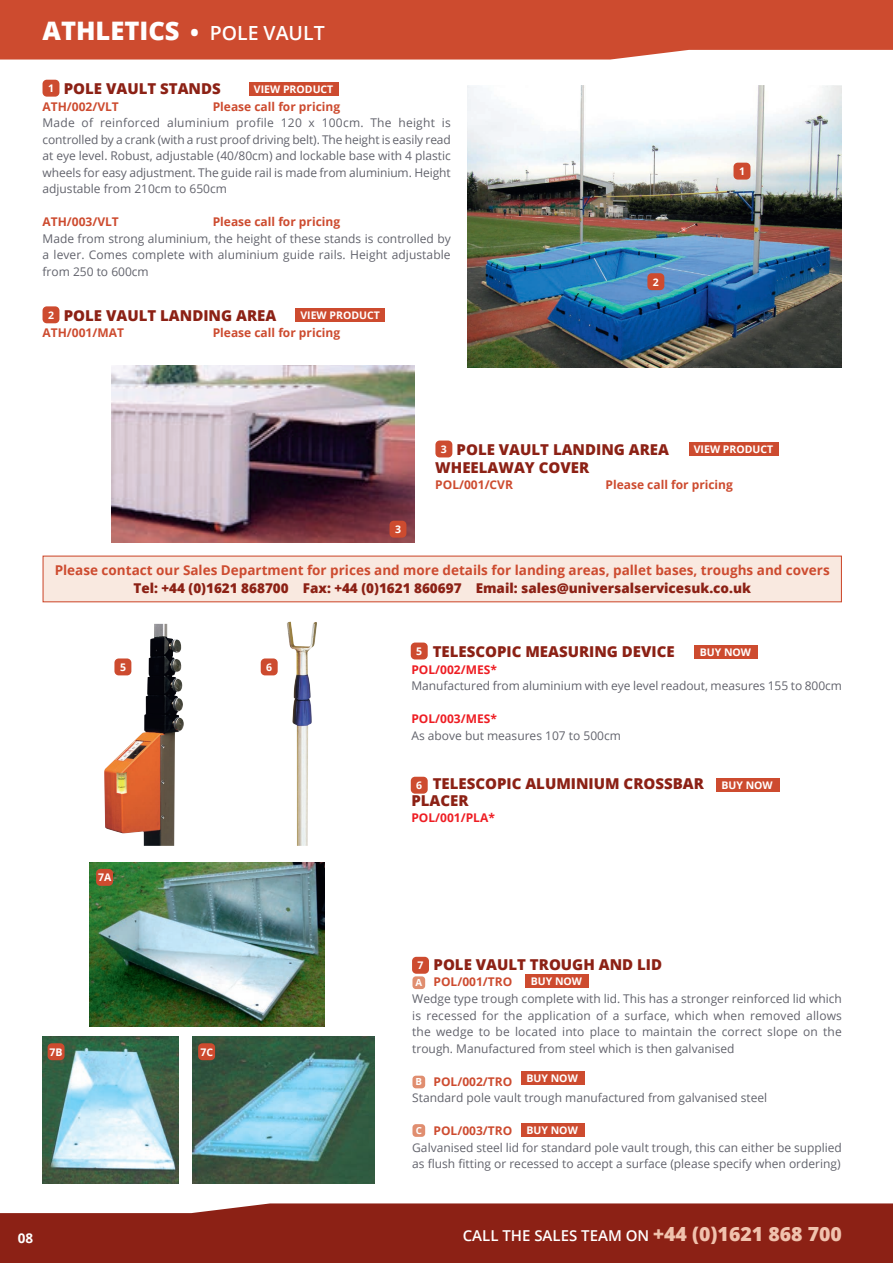
<style>
.page{position:relative;width:893px;height:1263px;background:#fff}
.page>*{position:absolute;margin:0;border:0;box-sizing:border-box;transform-origin:0 0}
.t1{font:800 25.5px "Open Sans";color:#fff}
.t2{font:800 15px/16.5px "Open Sans";color:#8c2115}
.t3{font:600 15px "Open Sans";color:#fff}
.t4{font:700 13.5px "Open Sans";color:#cd4b2f}
.t5{font:800 13.5px "Open Sans";color:#8c2115}
.t6{font:700 13.5px "Open Sans";color:#fff}
.t7{font:12px/16.5px "Open Sans";color:#62636c;text-align:justify}
.t8{font:700 12px "Open Sans";color:#cd4b2f}
.t9{font:700 12px "Open Sans";color:#ee1d23}
.t10{font:700 10.5px "Open Sans";color:#fff}
.t11{font:700 9.75px "Open Sans";color:#fff}
.s1{font-size:21px}
.s2{font-weight:600;font-size:19.5px}
.s3{font-weight:800;font-size:19.5px;color:#f0c2ad}
</style>
<div class="page">
<div style="left:0;top:1203px;width:893px;height:60px;background:#8c2115"></div>
<div style="left:0;top:0;width:893px;height:60px;background:#cd4b2f"></div>
<img style="left:468px;top:85px;width:374px;height:283px">
<img style="left:112px;top:365px;width:302px;height:178px">
<div style="left:43px;top:556px;width:798px;height:46px;background:#f9e9e0"></div>
<div style="left:43px;top:556px;width:799px;height:46px;border:1px solid #cd4b2f"></div>
<img style="left:287px;top:621px;width:30px;height:225px">
<img style="left:104px;top:624px;width:80px;height:222px">
<img style="left:90px;top:863px;width:234px;height:164px">
<img style="left:193px;top:1037px;width:181px;height:146px">
<img style="left:43px;top:1037px;width:136px;height:146px">
<div style="left:43px;top:80px;width:16px;height:17px;background:#cd4b2f;border-radius:4px"></div>
<div style="left:43px;top:306px;width:16px;height:17px;background:#cd4b2f;border-radius:4px"></div>
<div style="left:733px;top:163px;width:17px;height:17px;background:#cd4b2f;border-radius:4px"></div>
<div style="left:647px;top:273px;width:17px;height:17px;background:#cd4b2f;border-radius:4px"></div>
<div style="left:435px;top:440px;width:17px;height:17px;background:#cd4b2f;border-radius:4px"></div>
<div style="left:389px;top:521px;width:17px;height:17px;background:#cd4b2f;border-radius:4px"></div>
<div style="left:114px;top:658px;width:17px;height:17px;background:#cd4b2f;border-radius:4px"></div>
<div style="left:261px;top:658px;width:17px;height:17px;background:#cd4b2f;border-radius:4px"></div>
<div style="left:411px;top:642px;width:17px;height:17px;background:#cd4b2f;border-radius:4px"></div>
<div style="left:411px;top:777px;width:17px;height:17px;background:#cd4b2f;border-radius:4px"></div>
<div style="left:412px;top:957px;width:17px;height:17px;background:#cd4b2f;border-radius:4px"></div>
<div style="left:96px;top:869px;width:17px;height:17px;background:#cd4b2f;border-radius:4px"></div>
<div style="left:48px;top:1043px;width:17px;height:17px;background:#cd4b2f;border-radius:4px"></div>
<div style="left:198px;top:1043px;width:17px;height:17px;background:#cd4b2f;border-radius:4px"></div>
<div style="left:412px;top:976px;width:13px;height:13px;background:#e08e70;border-radius:3px"></div>
<div style="left:412px;top:1076px;width:13px;height:12px;background:#e08e70;border-radius:3px"></div>
<div style="left:412px;top:1124px;width:13px;height:13px;background:#e08e70;border-radius:3px"></div>
<div style="left:694px;top:646px;width:63px;height:13px;background:#cd4b2f"></div>
<div style="left:716px;top:778px;width:63px;height:13px;background:#cd4b2f"></div>
<div style="left:525px;top:975px;width:63px;height:13px;background:#cd4b2f"></div>
<div style="left:521px;top:1071px;width:63px;height:14px;background:#cd4b2f"></div>
<div style="left:521px;top:1124px;width:63px;height:13px;background:#cd4b2f"></div>
<div style="left:249px;top:82px;width:89px;height:13px;background:#cd4b2f"></div>
<div style="left:296px;top:309px;width:89px;height:13px;background:#cd4b2f"></div>
<div style="left:689px;top:443px;width:89px;height:13px;background:#cd4b2f"></div>
<h1 class="t1" style="left:43px;top:11px;width:284px">ATHLETICS <span class="s1">•</span> <span class="s2">POLE VAULT</span></h1>
<p class="t2" style="left:64px;top:80px;width:159px">POLE VAULT STANDS</p>
<p class="t8" style="left:43px;top:98px;width:78px">ATH/002/VLT</p>
<p class="t8" style="left:213px;top:98px;width:129px">Please call for pricing</p>
<p class="t7" style="left:43px;top:114px;width:410px">Made of reinforced aluminium profile 120 x 100cm. The height is controlled by a crank (with a rust proof driving belt). The height is easily read at eye level. Robust, adjustable (40/80cm) and lockable base with 4 plastic wheels for easy adjustment. The guide rail is made from aluminium. Height adjustable from 210cm to 650cm</p>
<p class="t8" style="left:43px;top:213px;width:78px">ATH/003/VLT</p>
<p class="t8" style="left:213px;top:213px;width:129px">Please call for pricing</p>
<p class="t7" style="left:43px;top:230px;width:410px">Made from strong aluminium, the height of these stands is controlled by a lever. Comes complete with aluminium guide rails. Height adjustable from 250 to 600cm</p>
<p class="t2" style="left:64px;top:306px;width:214px">POLE VAULT LANDING AREA</p>
<p class="t8" style="left:43px;top:324px;width:83px">ATH/001/MAT</p>
<p class="t8" style="left:213px;top:324px;width:129px">Please call for pricing</p>
<p class="t10" style="left:48px;top:81px;width:7px">1</p>
<p class="t10" style="left:254px;top:81px;width:81px">VIEW PRODUCT</p>
<p class="t10" style="left:48px;top:308px;width:7px">2</p>
<p class="t10" style="left:300px;top:308px;width:81px">VIEW PRODUCT</p>
<p class="t10" style="left:653px;top:275px;width:7px">2</p>
<p class="t10" style="left:739px;top:164px;width:7px">1</p>
<p class="t10" style="left:395px;top:522px;width:7px">3</p>
<p class="t2" style="left:435px;top:440px;width:235px;line-height:18px;text-indent:21px">POLE VAULT LANDING AREA<br>WHEELAWAY COVER</p>
<p class="t8" style="left:435px;top:477px;width:79px">POL/001/CVR</p>
<p class="t8" style="left:605px;top:477px;width:129px">Please call for pricing</p>
<p class="t10" style="left:441px;top:442px;width:7px">3</p>
<p class="t10" style="left:694px;top:442px;width:81px">VIEW PRODUCT</p>
<p class="t4" style="left:55px;top:561px;width:776px">Please contact our Sales Department for prices and more details for landing areas, pallet bases, troughs and covers</p>
<p class="t5" style="left:133px;top:578px;width:619px">Tel: +44 (0)1621 868700 Fax: +44 (0)1621 860697 Email: sales@universalservicesuk.co.uk</p>
<p class="t10" style="left:120px;top:660px;width:7px">5</p>
<p class="t10" style="left:266px;top:660px;width:7px">6</p>
<p class="t10" style="left:98px;top:870px;width:15px">7A</p>
<p class="t10" style="left:50px;top:1044px;width:15px">7B</p>
<p class="t10" style="left:200px;top:1044px;width:14px">7C</p>
<p class="t2" style="left:433px;top:643px;width:244px">TELESCOPIC MEASURING DEVICE</p>
<p class="t9" style="left:411px;top:661px;width:87px">POL/002/MES*</p>
<p class="t7" style="left:411px;top:677px;width:432px">Manufactured from aluminium with eye level readout, measures 155 to 800cm</p>
<p class="t9" style="left:411px;top:711px;width:87px">POL/003/MES*</p>
<p class="t7" style="left:411px;top:727px;width:211px">As above but measures 107 to 500cm</p>
<p class="t2" style="left:411px;top:775px;width:294px;text-indent:21px">TELESCOPIC ALUMINIUM CROSSBAR<br>PLACER</p>
<p class="t9" style="left:411px;top:810px;width:85px">POL/001/PLA*</p>
<p class="t10" style="left:416px;top:644px;width:7px">5</p>
<p class="t10" style="left:700px;top:645px;width:53px">BUY NOW</p>
<p class="t10" style="left:721px;top:777px;width:53px">BUY NOW</p>
<p class="t10" style="left:416px;top:778px;width:7px">6</p>
<p class="t2" style="left:433px;top:955px;width:230px">POLE VAULT TROUGH AND LID</p>
<p class="t8" style="left:433px;top:974px;width:80px">POL/001/TRO</p>
<p class="t7" style="left:412px;top:990px;width:431px">Wedge type trough complete with lid. This has a stronger reinforced lid which is recessed for the application of a surface, which when removed allows the wedge to be located into place to maintain the correct slope on the trough. Manufactured from steel which is then galvanised</p>
<p class="t8" style="left:433px;top:1073px;width:80px">POL/002/TRO</p>
<p class="t7" style="left:412px;top:1089px;width:356px">Standard pole vault trough manufactured from galvanised steel</p>
<p class="t8" style="left:433px;top:1122px;width:80px">POL/003/TRO</p>
<p class="t7" style="left:412px;top:1138px;width:431px">Galvanised steel lid for standard pole vault trough, this can either be supplied as flush fitting or recessed to accept a surface (please specify when ordering)</p>
<p class="t10" style="left:418px;top:958px;width:7px">7</p>
<p class="t10" style="left:531px;top:974px;width:53px">BUY NOW</p>
<p class="t11" style="left:415px;top:976px;width:8px">A</p>
<p class="t10" style="left:526px;top:1071px;width:53px">BUY NOW</p>
<p class="t11" style="left:416px;top:1075px;width:8px">B</p>
<p class="t10" style="left:526px;top:1123px;width:53px">BUY NOW</p>
<p class="t11" style="left:416px;top:1123px;width:8px">C</p>
<p class="t6" style="left:18px;top:1228px;width:17px">08</p>
<p class="t3" style="left:463px;top:1225px;width:381px">CALL THE SALES TEAM ON <span class="s3">+44 (0)1621 868 700</span></p>
</div>
